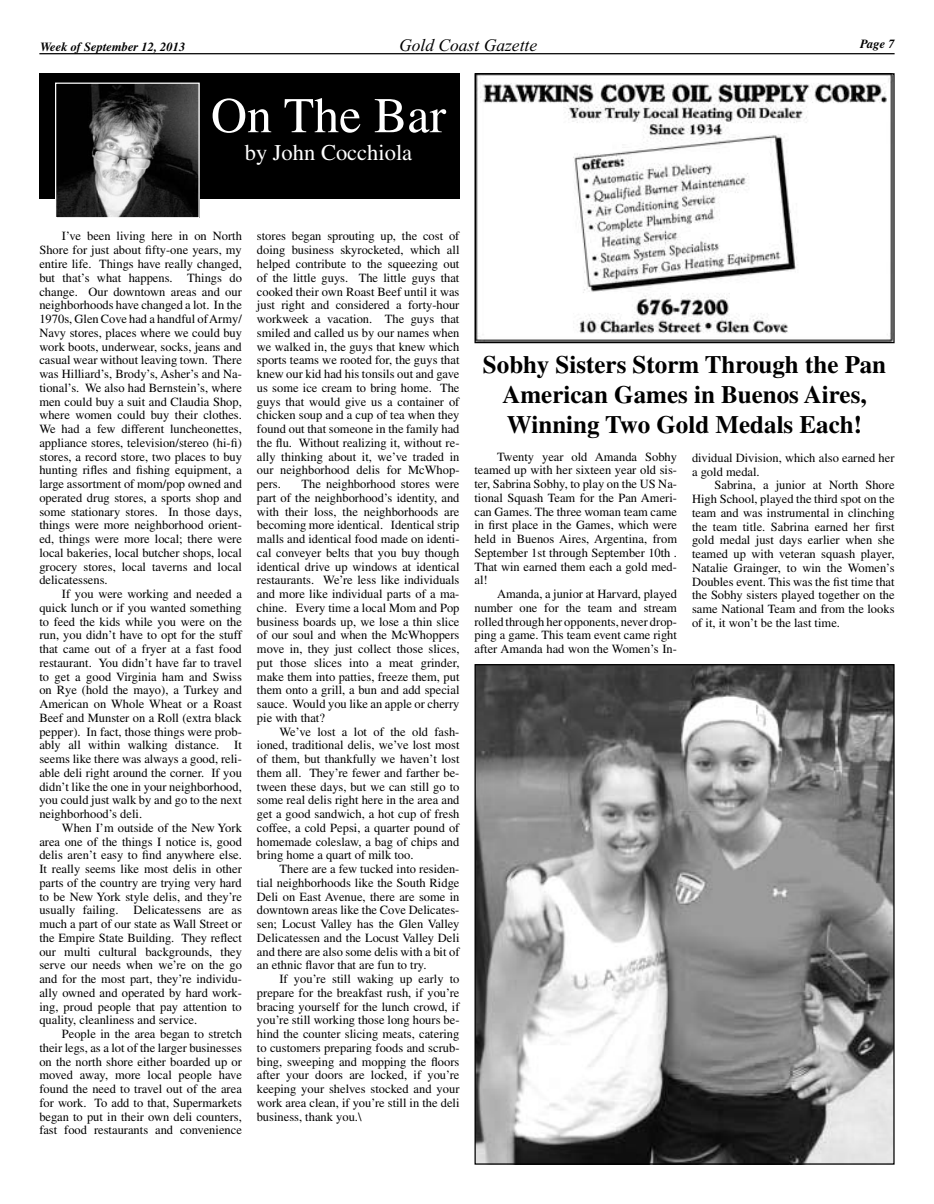
<style>
.page{position:relative;width:934px;height:1204px;background:#fff}
.page>*{position:absolute;margin:0;border:0;box-sizing:border-box;transform-origin:0 0}
.t1{font:50px "Times";color:#fff}
.t2{font:700 25px/30px "Times";color:#000;text-align:center}
.t3{font:22.5px "Times";color:#fff}
.t4{font:italic 17.5px "Times New Roman";color:#000}
.t5{font:12.5px/13.8px "Times";color:#000;text-align:justify}
.t6{font:italic 700 12.5px "Times";color:#000}
</style>
<div class="page">
<hr style="left:39px;top:53px;width:855px;height:1px;background:#000">
<img style="left:476px;top:75px;width:416px;height:266px">
<div style="left:474px;top:73px;width:420px;height:270px;border:1px solid #000"></div>
<img style="left:476px;top:666px;width:416px;height:496px">
<div style="left:39px;top:73px;width:420px;height:125px;background:#000"></div>
<img style="left:57px;top:85px;width:141px;height:131px">
<div style="left:55px;top:83px;width:145px;height:135px;border:1px solid #fff"></div>
<p class="t6" style="left:40px;top:42px;width:147px">Week of September 12, 2013</p>
<h3 class="t4" style="left:399px;top:39px;width:140px">Gold Coast Gazette</h3>
<p class="t6" style="left:860px;top:39px;width:36px">Page 7</p>
<h1 class="t1" style="left:211px;top:96px;width:237px">On The Bar</h1>
<h3 class="t3" style="left:245px;top:143px;width:169px">by John Cocchiola</h3>
<p class="t5" style="left:39px;top:230px;width:204px;text-indent:22px">I’ve been living here in on North Shore for just about fifty-one years, my entire life. Things have really changed, but that’s what happens. Things do change. Our downtown areas and our neighborhoods have changed a lot. In the 1970s, Glen Cove had a handful of Army/ Navy stores, places where we could buy work boots, underwear, socks, jeans and casual wear without leaving town. There was Hilliard’s, Brody’s, Asher’s and Na&shy;tional’s. We also had Bernstein’s, where men could buy a suit and Claudia Shop, where women could buy their clothes.<br>We had a few different luncheonettes, appliance stores, television/stereo (hi-fi) stores, a record store, two places to buy hunting rifles and fishing equipment, a large assortment of mom/pop owned and operated drug stores, a sports shop and some stationary stores. In those days, things were more neighborhood orient&shy;ed, things were more local; there were local bakeries, local butcher shops, local grocery stores, local taverns and local delicatessens.</p>
<p class="t5" style="left:39px;top:588px;width:204px;text-indent:22px">If you were working and needed a quick lunch or if you wanted something to feed the kids while you were on the run, you didn’t have to opt for the stuff that came out of a fryer at a fast food restaurant. You didn’t have far to travel to get a good Virginia ham and Swiss on Rye (hold the mayo), a Turkey and American on Whole Wheat or a Roast Beef and Munster on a Roll (extra black pepper). In fact, those things were prob&shy;ably all within walking distance. It seems like there was always a good, reli&shy;able deli right around the corner. If you didn’t like the one in your neighborhood, you could just walk by and go to the next neighborhood’s deli.</p>
<p class="t5" style="left:39px;top:822px;width:204px;text-indent:22px">When I’m outside of the New York area one of the things I notice is, good delis aren’t easy to find anywhere else.<br>It really seems like most delis in other parts of the country are trying very hard to be New York style delis, and they’re usually failing. Delicatessens are as much a part of our state as Wall Street or the Empire State Building. They reflect our multi cultural backgrounds, they serve our needs when we’re on the go and for the most part, they’re individu&shy;ally owned and operated by hard work&shy;ing, proud people that pay attention to quality, cleanliness and service.</p>
<p class="t5" style="left:39px;top:1028px;width:204px;text-indent:22px">People in the area began to stretch their legs, as a lot of the larger businesses on the north shore either boarded up or moved away, more local people have found the need to travel out of the area for work. To add to that, Supermarkets began to put in their own deli counters, fast food restaurants and convenience</p>
<p class="t5" style="left:257px;top:230px;width:204px">stores began sprouting up, the cost of doing business skyrocketed, which all helped contribute to the squeezing out of the little guys. The little guys that cooked their own Roast Beef until it was just right and considered a forty-hour workweek a vacation. The guys that smiled and called us by our names when we walked in, the guys that knew which sports teams we rooted for, the guys that knew our kid had his tonsils out and gave us some ice cream to bring home. The guys that would give us a container of chicken soup and a cup of tea when they found out that someone in the family had the flu. Without realizing it, without re&shy;ally thinking about it, we’ve traded in our neighborhood delis for McWhop&shy;pers.</p>
<p class="t5" style="left:257px;top:478px;width:204px;text-indent:45px">The neighborhood stores were part of the neighborhood’s identity, and with their loss, the neighborhoods are becoming more identical. Identical strip malls and identical food made on identi&shy;cal conveyer belts that you buy though identical drive up windows at identical restaurants. We’re less like individuals and more like individual parts of a ma&shy;chine. Every time a local Mom and Pop business boards up, we lose a thin slice of our soul and when the McWhoppers move in, they just collect those slices, put those slices into a meat grinder, make them into patties, freeze them, put them onto a grill, a bun and add special sauce. Would you like an apple or cherry pie with that?</p>
<p class="t5" style="left:257px;top:725px;width:204px;text-indent:22px">We’ve lost a lot of the old fash&shy;ioned, traditional delis, we’ve lost most of them, but thankfully we haven’t lost them all. They’re fewer and farther be&shy;tween these days, but we can still go to some real delis right here in the area and get a good sandwich, a hot cup of fresh coffee, a cold Pepsi, a quarter pound of homemade coleslaw, a bag of chips and bring home a quart of milk too.</p>
<p class="t5" style="left:257px;top:863px;width:204px;text-indent:22px">There are a few tucked into residen&shy;tial neighborhoods like the South Ridge Deli on East Avenue, there are some in downtown areas like the Cove Delicates&shy;sen; Locust Valley has the Glen Valley Delicatessen and the Locust Valley Deli and there are also some delis with a bit of an ethnic flavor that are fun to try.</p>
<p class="t5" style="left:257px;top:973px;width:204px;text-indent:22px">If you’re still waking up early to prepare for the breakfast rush, if you’re bracing yourself for the lunch crowd, if you’re still working those long hours be&shy;hind the counter slicing meats, catering to customers preparing foods and scrub&shy;bing, sweeping and mopping the floors after your doors are locked, if you’re keeping your shelves stocked and your work area clean, if you’re still in the deli business, thank you.\</p>
<h2 class="t2" style="left:483px;top:352px;width:405px">Sobhy Sisters Storm Through the Pan<br>American Games in Buenos Aires,<br>Winning Two Gold Medals Each!</h2>
<p class="t5" style="left:692px;top:452px;width:204px">dividual Division, which also earned her a gold medal.</p>
<p class="t5" style="left:692px;top:479px;width:204px;text-indent:22px">Sabrina, a junior at North Shore High School, played the third spot on the team and was instrumental in clinching the team title. Sabrina earned her first gold medal just days earlier when she teamed up with veteran squash player, Natalie Grainger, to win the Women’s Doubles event. This was the fist time that the Sobhy sisters played together on the same National Team and from the looks of it, it won’t be the last time.</p>
<p class="t5" style="left:474px;top:450px;width:204px;text-indent:22px">Twenty year old Amanda Sobhy teamed up with her sixteen year old sis&shy;ter, Sabrina Sobhy, to play on the US Na&shy;tional Squash Team for the Pan Ameri&shy;can Games. The three woman team came in first place in the Games, which were held in Buenos Aires, Argentina, from September 1st through September 10th .<br>That win earned them each a gold med&shy;al!</p>
<p class="t5" style="left:474px;top:588px;width:204px;text-indent:22px">Amanda, a junior at Harvard, played number one for the team and stream rolled through her opponents, never drop&shy;ping a game. This team event came right after Amanda had won the Women’s In-</p>
</div>
